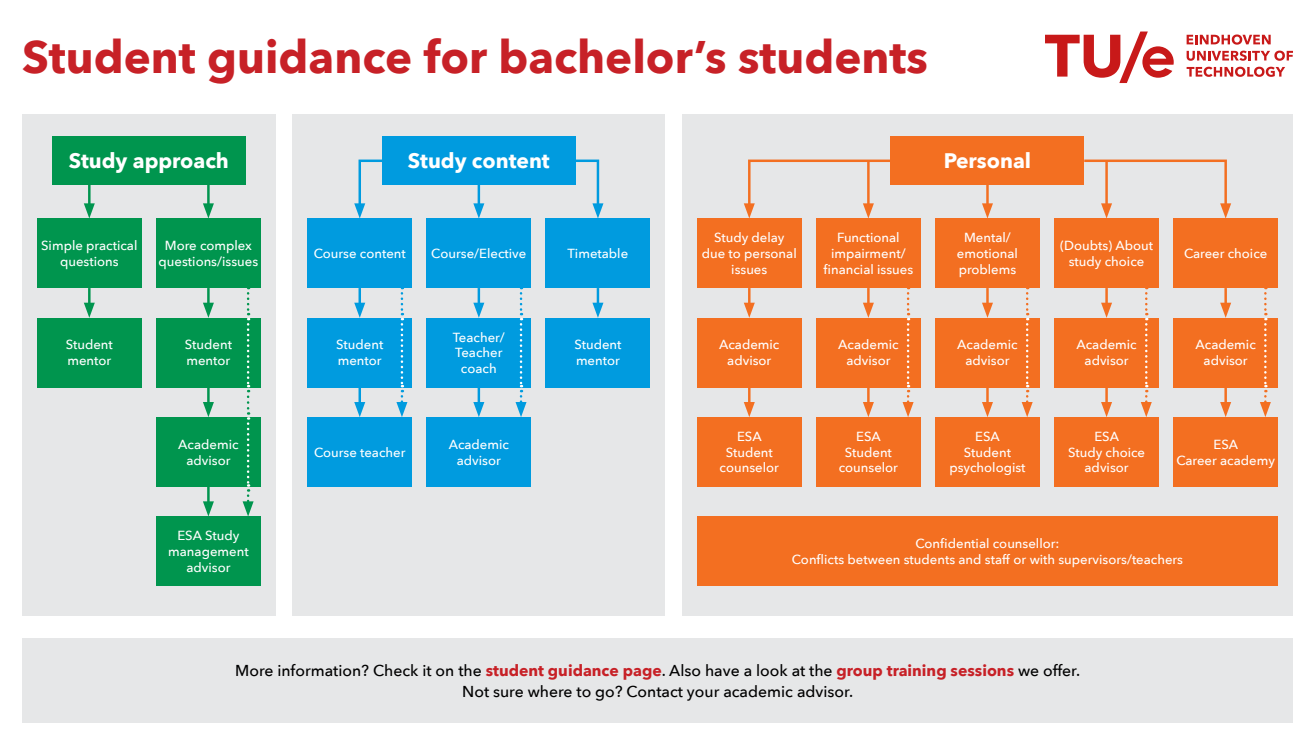
<style>
.page{position:relative;width:1315px;height:745px;background:#fff}
.page>*{position:absolute;margin:0;border:0;box-sizing:border-box;transform-origin:0 0}
.t1{font:700 45.5px "Avenir Next";color:#c72127}
.t2{font:700 21px "Avenir Next";color:#fff}
.t3{font:500 15.75px/21px "Avenir Next";color:#000;text-align:center}
.t4{font:500 13.12px/15.8px "Avenir Next";color:#fff;text-align:center}
.s1{font-weight:700;color:#c72127}
</style>
<div class="page">
<div style="left:22px;top:114px;width:253px;height:501px;background:#e6e7e8"></div>
<div style="left:293px;top:114px;width:372px;height:501px;background:#e6e7e8"></div>
<div style="left:682px;top:114px;width:610px;height:501px;background:#e6e7e8"></div>
<div style="left:22px;top:637px;width:1270px;height:85px;background:#e6e7e8"></div>
<div style="left:37px;top:218px;width:104px;height:70px;background:#00954e"></div>
<div style="left:37px;top:317px;width:104px;height:70px;background:#00954e"></div>
<div style="left:52px;top:136px;width:194px;height:49px;background:#00954e"></div>
<div style="left:382px;top:136px;width:193px;height:49px;background:#009bdf"></div>
<div style="left:890px;top:136px;width:194px;height:49px;background:#f36f21"></div>
<div style="left:156px;top:218px;width:104px;height:70px;background:#00954e"></div>
<div style="left:156px;top:417px;width:104px;height:69px;background:#00954e"></div>
<div style="left:156px;top:516px;width:104px;height:69px;background:#00954e"></div>
<div style="left:308px;top:218px;width:104px;height:70px;background:#009bdf"></div>
<div style="left:308px;top:317px;width:104px;height:70px;background:#009bdf"></div>
<div style="left:308px;top:417px;width:104px;height:69px;background:#009bdf"></div>
<div style="left:427px;top:218px;width:104px;height:70px;background:#009bdf"></div>
<div style="left:427px;top:317px;width:104px;height:70px;background:#009bdf"></div>
<div style="left:427px;top:417px;width:104px;height:69px;background:#009bdf"></div>
<div style="left:546px;top:218px;width:104px;height:70px;background:#009bdf"></div>
<div style="left:546px;top:317px;width:104px;height:70px;background:#009bdf"></div>
<div style="left:816px;top:218px;width:104px;height:70px;background:#f36f21"></div>
<div style="left:697px;top:218px;width:104px;height:70px;background:#f36f21"></div>
<div style="left:816px;top:417px;width:104px;height:69px;background:#f36f21"></div>
<div style="left:697px;top:417px;width:104px;height:69px;background:#f36f21"></div>
<div style="left:697px;top:516px;width:580px;height:69px;background:#f36f21"></div>
<div style="left:935px;top:218px;width:104px;height:70px;background:#f36f21"></div>
<div style="left:935px;top:417px;width:104px;height:69px;background:#f36f21"></div>
<div style="left:1054px;top:218px;width:104px;height:70px;background:#f36f21"></div>
<div style="left:1054px;top:417px;width:104px;height:69px;background:#f36f21"></div>
<div style="left:1173px;top:218px;width:104px;height:70px;background:#f36f21"></div>
<div style="left:1173px;top:417px;width:104px;height:69px;background:#f36f21"></div>
<svg style="left:354px;top:159px;width:28px;height:59px"></svg>
<svg style="left:575px;top:158px;width:28px;height:60px"></svg>
<div style="left:816px;top:317px;width:104px;height:70px;background:#f36f21"></div>
<div style="left:697px;top:317px;width:104px;height:70px;background:#f36f21"></div>
<div style="left:935px;top:317px;width:104px;height:70px;background:#f36f21"></div>
<div style="left:1054px;top:317px;width:104px;height:70px;background:#f36f21"></div>
<div style="left:1173px;top:317px;width:104px;height:70px;background:#f36f21"></div>
<svg style="left:744px;top:159px;width:146px;height:59px"></svg>
<hr style="left:986px;top:185px;width:2px;height:23px;background:#f36f21">
<svg style="left:982px;top:203px;width:11px;height:15px"></svg>
<hr style="left:477px;top:185px;width:3px;height:23px;background:#009bdf">
<svg style="left:473px;top:203px;width:11px;height:15px"></svg>
<hr style="left:207px;top:185px;width:3px;height:23px;background:#00954e">
<svg style="left:203px;top:203px;width:11px;height:15px"></svg>
<hr style="left:207px;top:288px;width:3px;height:19px;background:#00954e">
<svg style="left:203px;top:302px;width:11px;height:15px"></svg>
<hr style="left:207px;top:387px;width:3px;height:19px;background:#00954e">
<svg style="left:203px;top:402px;width:11px;height:15px"></svg>
<hr style="left:207px;top:486px;width:3px;height:19px;background:#00954e">
<svg style="left:203px;top:501px;width:11px;height:15px"></svg>
<hr style="left:358px;top:288px;width:3px;height:19px;background:#009bdf">
<svg style="left:354px;top:302px;width:11px;height:15px"></svg>
<hr style="left:358px;top:387px;width:3px;height:19px;background:#009bdf">
<svg style="left:354px;top:402px;width:11px;height:15px"></svg>
<hr style="left:477px;top:288px;width:3px;height:19px;background:#009bdf">
<svg style="left:473px;top:302px;width:11px;height:15px"></svg>
<hr style="left:477px;top:387px;width:3px;height:19px;background:#009bdf">
<svg style="left:473px;top:402px;width:11px;height:15px"></svg>
<svg style="left:592px;top:288px;width:11px;height:29px"></svg>
<svg style="left:744px;top:288px;width:11px;height:29px"></svg>
<svg style="left:744px;top:387px;width:11px;height:30px"></svg>
<svg style="left:863px;top:288px;width:11px;height:29px"></svg>
<svg style="left:863px;top:387px;width:11px;height:30px"></svg>
<svg style="left:1101px;top:288px;width:11px;height:29px"></svg>
<svg style="left:1101px;top:387px;width:11px;height:30px"></svg>
<hr style="left:1224px;top:288px;width:3px;height:19px;background:#f36f21">
<svg style="left:1220px;top:302px;width:11px;height:15px"></svg>
<hr style="left:1224px;top:387px;width:3px;height:19px;background:#f36f21">
<svg style="left:1220px;top:402px;width:11px;height:15px"></svg>
<svg style="left:982px;top:288px;width:11px;height:29px"></svg>
<svg style="left:982px;top:387px;width:11px;height:30px"></svg>
<hr style="left:88px;top:185px;width:3px;height:23px;background:#00954e">
<svg style="left:84px;top:203px;width:11px;height:15px"></svg>
<hr style="left:88px;top:288px;width:3px;height:19px;background:#00954e">
<svg style="left:84px;top:302px;width:11px;height:15px"></svg>
<svg style="left:1084px;top:159px;width:147px;height:59px"></svg>
<div style="left:156px;top:317px;width:104px;height:70px;background:#00954e"></div>
<svg style="left:1186px;top:34px;width:84px;height:11px"></svg>
<svg style="left:1186px;top:67px;width:99px;height:10px"></svg>
<svg style="left:1186px;top:51px;width:107px;height:10px"></svg>
<svg style="left:1045px;top:31px;width:128px;height:52px"></svg>
<svg style="left:243px;top:288px;width:11px;height:228px"></svg>
<svg style="left:902px;top:288px;width:11px;height:129px"></svg>
<svg style="left:396px;top:288px;width:11px;height:129px"></svg>
<svg style="left:515px;top:288px;width:11px;height:129px"></svg>
<svg style="left:1021px;top:288px;width:11px;height:129px"></svg>
<svg style="left:1140px;top:288px;width:11px;height:129px"></svg>
<svg style="left:1259px;top:288px;width:11px;height:129px"></svg>
<h1 class="t1" style="left:22px;top:18px;width:907px">Student guidance for bachelor’s students</h1>
<h2 class="t2" style="left:69px;top:142px;width:162px">Study approach</h2>
<h2 class="t2" style="left:408px;top:142px;width:143px">Study content</h2>
<h2 class="t2" style="left:943px;top:142px;width:89px">Personal</h2>
<p class="t4" style="left:41px;top:237px;width:98px">Simple practical questions</p>
<p class="t4" style="left:159px;top:237px;width:101px">More complex questions/issues</p>
<p class="t4" style="left:314px;top:245px;width:94px">Course content</p>
<p class="t4" style="left:431px;top:245px;width:97px">Course/Elective</p>
<p class="t4" style="left:567px;top:245px;width:62px">Timetable</p>
<p class="t4" style="left:702px;top:229px;width:96px">Study delay due to personal issues</p>
<p class="t4" style="left:823px;top:229px;width:91px">Functional impairment/ financial issues</p>
<p class="t4" style="left:957px;top:229px;width:63px">Mental/ emotional problems</p>
<p class="t4" style="left:1060px;top:237px;width:95px">(Doubts) About study choice</p>
<p class="t4" style="left:1184px;top:245px;width:85px">Career choice</p>
<p class="t4" style="left:66px;top:336px;width:49px;text-align:left">Student mentor</p>
<p class="t4" style="left:185px;top:336px;width:49px;text-align:left">Student mentor</p>
<p class="t4" style="left:178px;top:435px;width:62px">Academic advisor</p>
<p class="t4" style="left:168px;top:527px;width:82px">ESA Study management advisor</p>
<p class="t4" style="left:336px;top:336px;width:49px;text-align:left">Student mentor</p>
<p class="t4" style="left:314px;top:443px;width:93px">Course teacher</p>
<p class="t4" style="left:453px;top:328px;width:54px">Teacher/<br>Teacher coach</p>
<p class="t4" style="left:449px;top:435px;width:62px">Academic advisor</p>
<p class="t4" style="left:574px;top:336px;width:49px;text-align:left">Student mentor</p>
<p class="t4" style="left:719px;top:336px;width:62px">Academic advisor</p>
<p class="t4" style="left:957px;top:336px;width:62px">Academic advisor</p>
<p class="t4" style="left:1076px;top:336px;width:62px">Academic advisor</p>
<p class="t4" style="left:1195px;top:336px;width:62px">Academic advisor</p>
<p class="t4" style="left:838px;top:336px;width:62px">Academic advisor</p>
<p class="t4" style="left:719px;top:427px;width:61px">ESA<br>Student counselor</p>
<p class="t4" style="left:838px;top:427px;width:61px">ESA<br>Student counselor</p>
<p class="t4" style="left:949px;top:427px;width:78px">ESA<br>Student psychologist</p>
<p class="t4" style="left:1068px;top:427px;width:79px">ESA<br>Study choice advisor</p>
<p class="t4" style="left:1176px;top:435px;width:100px">ESA<br>Career academy</p>
<p class="t4" style="left:792px;top:535px;width:393px">Confidential counsellor:<br>Conflicts between students and staff or with supervisors/teachers</p>
<p class="t3" style="left:235px;top:658px;width:846px">More information? Check it on the <span class="s1">student guidance page</span>. Also have a look at the <span class="s1">group training sessions</span> we offer.<br>Not sure where to go? Contact your academic advisor.</p>
</div>
